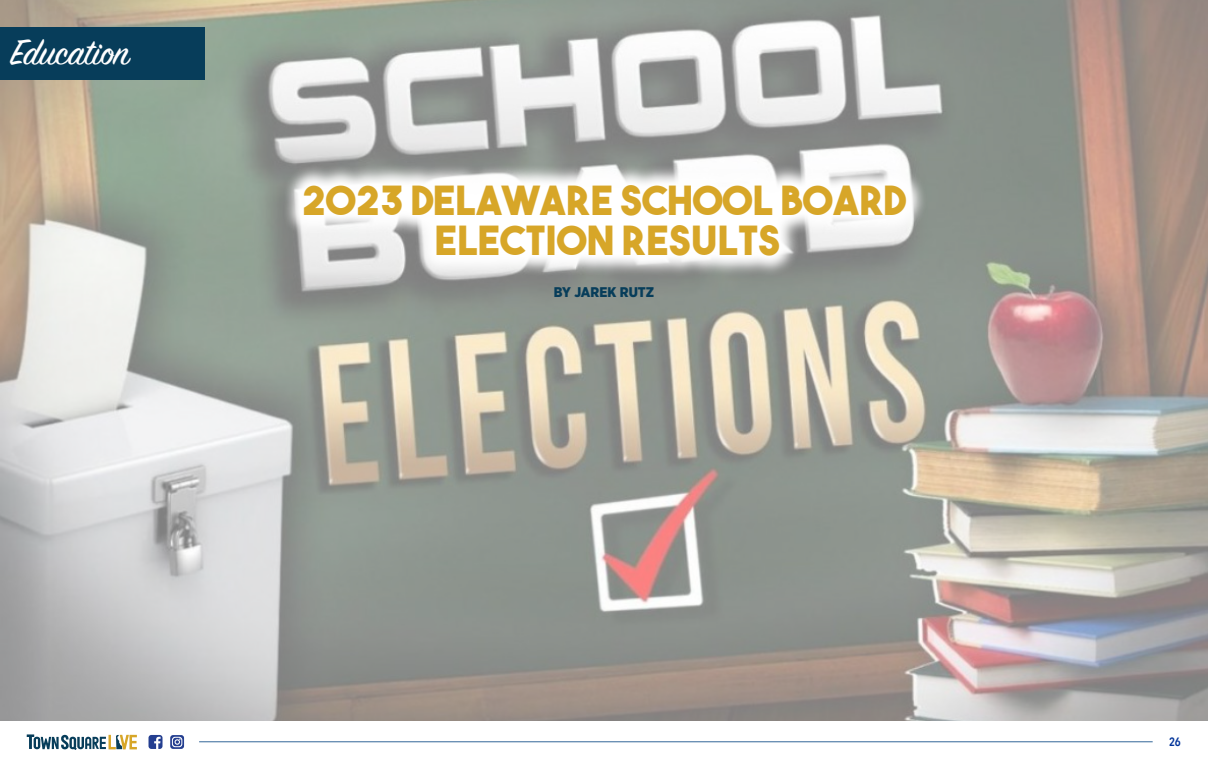
<style>
.page{position:relative;width:1208px;height:769px;background:#fff}
.page>*{position:absolute;margin:0;border:0;box-sizing:border-box;transform-origin:0 0}
.t1{font:40px "The Bold Font";letter-spacing:.01em;color:#d7a628}
.t2{font:40px "Sign Painter House Script";color:#fff}
.t3{font:900 14px "Gotham Narrow";color:#073d5a}
.t4{font:600 12px "Avenir Next Condensed";color:#039}
</style>
<div class="page">
<hr style="left:199px;top:740px;width:953px;height:1px;background:#369">
<svg style="left:148px;top:735px;width:14px;height:13px"></svg>
<svg style="left:170px;top:735px;width:14px;height:13px"></svg>
<svg style="left:27px;top:734px;width:110px;height:15px"></svg>
<img style="left:0;top:0;width:1207px;height:720px">
<svg style="left:282px;top:163px;width:645px;height:113px"></svg>
<div style="left:0;top:27px;width:204px;height:52px;background:#073d5a"></div>
<p class="t2" style="left:11px;top:27px;width:120px">Education</p>
<p class="t1" style="left:302px;top:175px;width:605px">2023 DELAWARE SCHOOL BOARD</p>
<p class="t1" style="left:435px;top:215px;width:346px">ELECTION RESULTS</p>
<p class="t3" style="left:553px;top:283px;width:102px">BY JAREK RUTZ</p>
<p class="t4" style="left:1169px;top:731px;width:13px">26</p>
</div>
